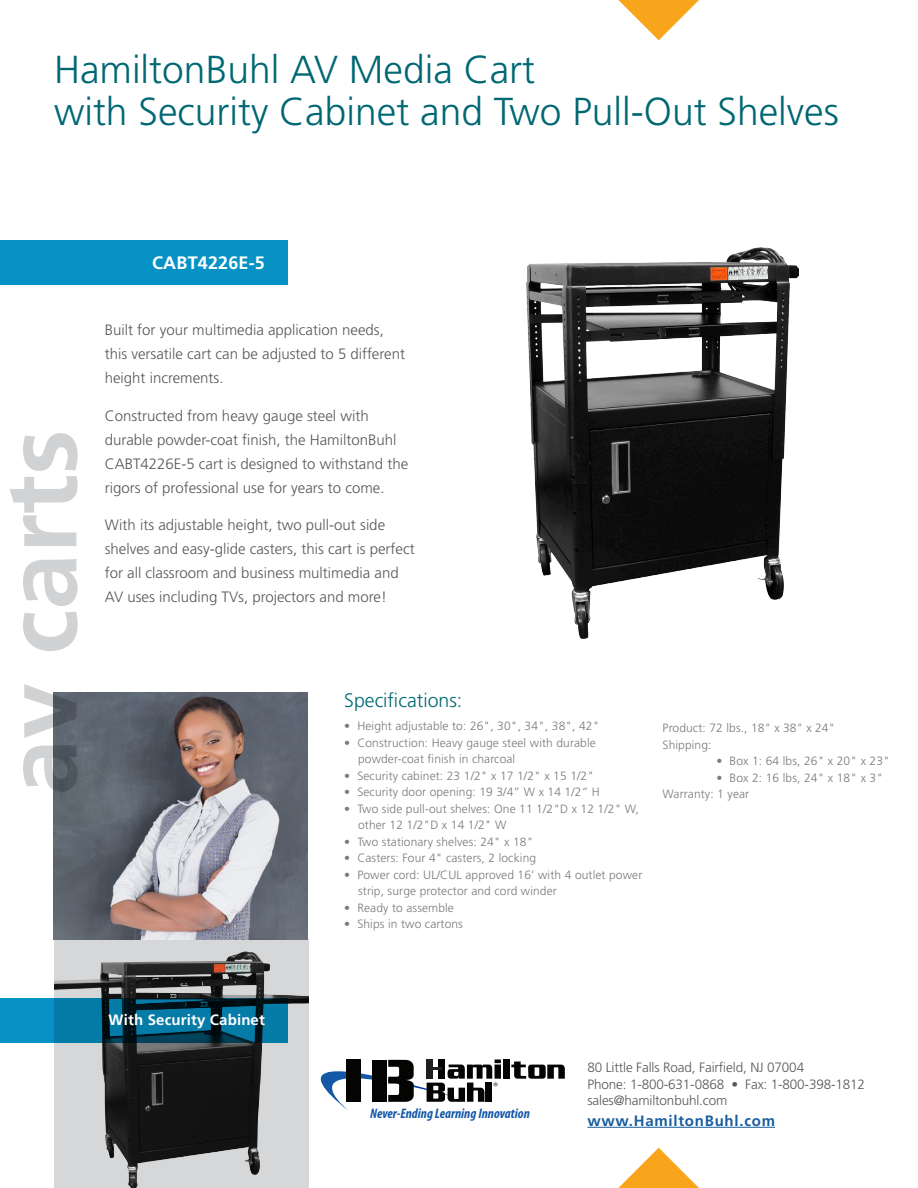
<style>
.page{position:relative;width:918px;height:1188px;background:#fff}
.page>*{position:absolute;margin:0;border:0;box-sizing:border-box;transform-origin:0 0}
.t1{font:700 101.25px "Frutiger LT Std";color:#d1d2d4}
.Headline{font:300 39px "Frutiger LT Std";color:#006873}
.Sub_heads{font:300 19.5px "Frutiger LT Std";color:#006873}
.Product_Number{font:700 18px "Frutiger LT Std";letter-spacing:.01em;color:#fff}
.BODY_COPY{font:300 15px/24px "Frutiger LT Std";color:#57585a}
.Footer_Web_Address{font:700 15px "Frutiger LT Std";letter-spacing:.05em;color:#175d9e}
.t2{font:700 15px "Frutiger LT Std";letter-spacing:.01em;color:#fff}
.t3{font:italic 700 condensed 13.95px "Myriad Pro";color:#1358a7}
.Footer_address{font:300 13.5px "Frutiger LT Std";letter-spacing:-.01em;color:#57585a}
.Sub_heads-2{font:300 12px/16.5px "Frutiger LT Std";letter-spacing:.01em;color:#787a7d}
.Bullets_and_Acc_s_co{font:300 12px/16.5px "Frutiger LT Std";letter-spacing:.01em;color:#787a7d}
</style>
<div class="page">
<div style="left:54px;top:939px;width:254px;height:249px;background:#d6d7d9"></div>
<img style="left:54px;top:951px;width:254px;height:237px">
<div style="left:0;top:240px;width:288px;height:45px;background:#0792c5"></div>
<img style="left:54px;top:692px;width:254px;height:247px">
<svg style="left:618px;top:1148px;width:81px;height:40px"></svg>
<div style="left:503px;top:1059px;width:7px;height:20px;background:#040503"></div>
<svg style="left:511px;top:1062px;width:54px;height:17px"></svg>
<svg style="left:320px;top:1059px;width:181px;height:51px"></svg>
<svg style="left:618px;top:0;width:81px;height:40px"></svg>
<svg style="left:0;top:998px;width:288px;height:45px;background:#046184"></svg>
<hr style="left:587px;top:1127px;width:188px;height:1px;background:#175d9e">
<img style="left:526px;top:247px;width:273px;height:391px">
<p class="Headline" style="left:54px;top:48px;width:483px">HamiltonBuhl AV Media Cart</p>
<p class="Headline" style="left:54px;top:90px;width:786px">with Security Cabinet and Two Pull-Out Shelves</p>
<h1 class="t1" style="left:-18px;top:796px;width:367px;rotate:-90deg">av carts</h1>
<p class="Product_Number" style="left:152px;top:252px;width:114px">CABT4226E-5</p>
<p class="BODY_COPY" style="left:105px;top:319px;width:302px">Built for your multimedia application needs, this versatile cart can be adjusted to 5 different height increments.</p>
<p class="BODY_COPY" style="left:105px;top:404px;width:305px">Constructed from heavy gauge steel with durable powder-coat finish, the HamiltonBuhl CABT4226E-5 cart is designed to withstand the rigors of professional use for years to come.</p>
<p class="BODY_COPY" style="left:105px;top:514px;width:311px">With its adjustable height, two pull-out side shelves and easy-glide casters, this cart is perfect for all classroom and business multimedia and AV uses including TVs, projectors and more!</p>
<p class="Sub_heads" style="left:344px;top:689px;width:120px">Specifications:</p>
<p class="Sub_heads-2" style="left:344px;top:718px;width:257px">• Height adjustable to: 26", 30", 34", 38", 42"</p>
<p class="Sub_heads-2" style="left:358px;top:735px;width:239px;text-indent:-14px">• Construction: Heavy gauge steel with durable powder-coat finish in charcoal</p>
<p class="Sub_heads-2" style="left:344px;top:768px;width:251px">• Security cabinet: 23 1/2" x 17 1/2" x 15 1/2"</p>
<p class="Sub_heads-2" style="left:344px;top:784px;width:257px">• Security door opening: 19 3/4” W x 14 1/2” H</p>
<p class="Sub_heads-2" style="left:358px;top:801px;width:282px;text-indent:-14px">• Two side pull-out shelves: One 11 1/2"D x 12 1/2" W, other 12 1/2"D x 14 1/2" W</p>
<p class="Sub_heads-2" style="left:344px;top:834px;width:191px">• Two stationary shelves: 24" x 18"</p>
<p class="Sub_heads-2" style="left:344px;top:850px;width:193px">• Casters: Four 4" casters, 2 locking</p>
<p class="Sub_heads-2" style="left:358px;top:867px;width:286px;text-indent:-14px">• Power cord: UL/CUL approved 16' with 4 outlet power strip, surge protector and cord winder</p>
<p class="Sub_heads-2" style="left:344px;top:900px;width:111px">• Ready to assemble</p>
<p class="Sub_heads-2" style="left:344px;top:916px;width:120px">• Ships in two cartons</p>
<p class="Bullets_and_Acc_s_co" style="left:663px;top:720px;width:174px">Product: 72 lbs., 18" x 38" x 24"<br>Shipping:</p>
<p class="Bullets_and_Acc_s_co" style="left:717px;top:753px;width:175px">• Box 1: 64 lbs, 26" x 20" x 23"</p>
<p class="Bullets_and_Acc_s_co" style="left:717px;top:769px;width:168px">• Box 2: 16 lbs, 24" x 18" x 3"</p>
<p class="Bullets_and_Acc_s_co" style="left:663px;top:786px;width:88px">Warranty: 1 year</p>
<p class="t2" style="left:109px;top:1011px;width:158px">With Security Cabinet</p>
<p class="t3" style="left:370px;top:1104px;width:161px">Never-Ending Learning Innovation</p>
<p class="Footer_address" style="left:587px;top:1060px;width:218px">80 Little Falls Road, Fairfield, NJ 07004</p>
<p class="Footer_address" style="left:587px;top:1076px;width:279px">Phone: 1-800-631-0868 • Fax: 1-800-398-1812</p>
<p class="Footer_address" style="left:587px;top:1092px;width:141px">sales@hamiltonbuhl.com</p>
<p class="Footer_Web_Address" style="left:587px;top:1112px;width:189px">www.HamiltonBuhl.com</p>
</div>
